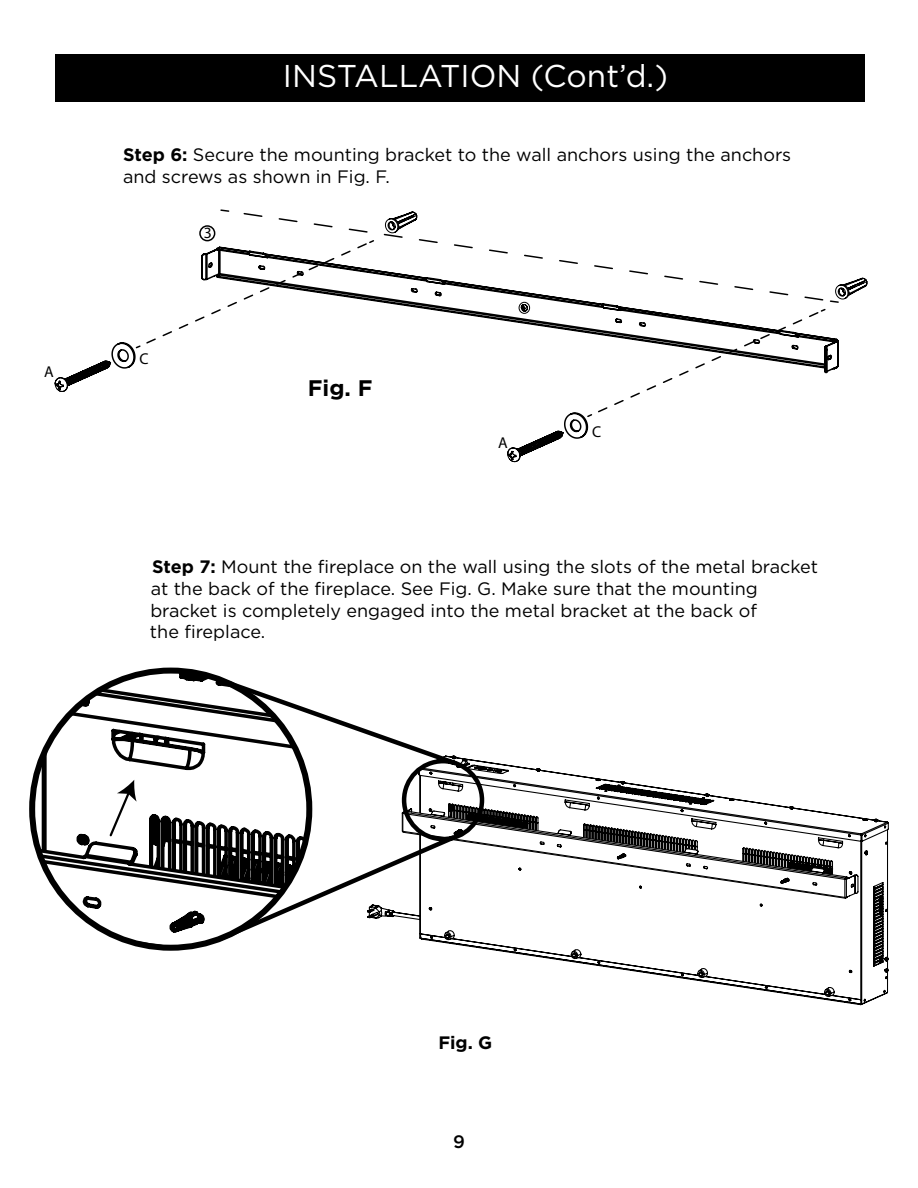
<style>
.page{position:relative;width:918px;height:1188px;background:#fff}
.page>*{position:absolute;margin:0;border:0;box-sizing:border-box;transform-origin:0 0}
.t1{font:31.5px "Gotham";color:#fff}
.t2{font:700 22.5px "Gotham";color:#000}
.t3{font:18px/21.6px "Gotham";color:#000}
.t4{font:700 18px "Gotham";color:#000}
.t5{font:500 18px "Gotham";color:#000}
.t6{font:15.75px "Myriad Pro";color:#000}
.s1{font-weight:700}
</style>
<div class="page">
<div style="left:55px;top:54px;width:810px;height:48px;background:#000"></div>
<svg style="left:54px;top:209px;width:814px;height:253px"></svg>
<div style="left:199px;top:225px;width:16px;height:16px;border:2px solid #000;border-radius:50%"></div>
<svg style="left:458px;top:761px;width:431px;height:245px"></svg>
<svg style="left:487px;top:807px;width:372px;height:93px"></svg>
<svg style="left:32px;top:670px;width:179px;height:110px"></svg>
<svg style="left:211px;top:673px;width:276px;height:272px"></svg>
<svg style="left:32px;top:780px;width:278px;height:168px"></svg>
<p class="t6" style="left:44px;top:362px;width:11px">A</p>
<h1 class="t1" style="left:283px;top:56px;width:387px">INSTALLATION (Cont’d.)</h1>
<p class="t3" style="left:123px;top:144px;width:670px"><span class="s1">Step 6:</span> Secure the mounting bracket to the wall anchors using the anchors and screws as shown in Fig. F.</p>
<p class="t6" style="left:139px;top:349px;width:11px">C</p>
<p class="t6" style="left:204px;top:223px;width:10px">3</p>
<p class="t2" style="left:308px;top:373px;width:66px">Fig. F</p>
<p class="t6" style="left:498px;top:433px;width:11px">A</p>
<p class="t6" style="left:592px;top:422px;width:11px">C</p>
<p class="t3" style="left:150px;top:556px;width:670px"><span class="s1">Step 7:</span> Mount the fireplace on the wall using the slots of the metal bracket at the back of the fireplace. See Fig. G. Make sure that the mounting bracket is completely engaged into the metal bracket at the back of<br>the fireplace.</p>
<p class="t4" style="left:438px;top:1030px;width:56px">Fig. G</p>
<p class="t5" style="left:453px;top:1130px;width:13px">9</p>
</div>
